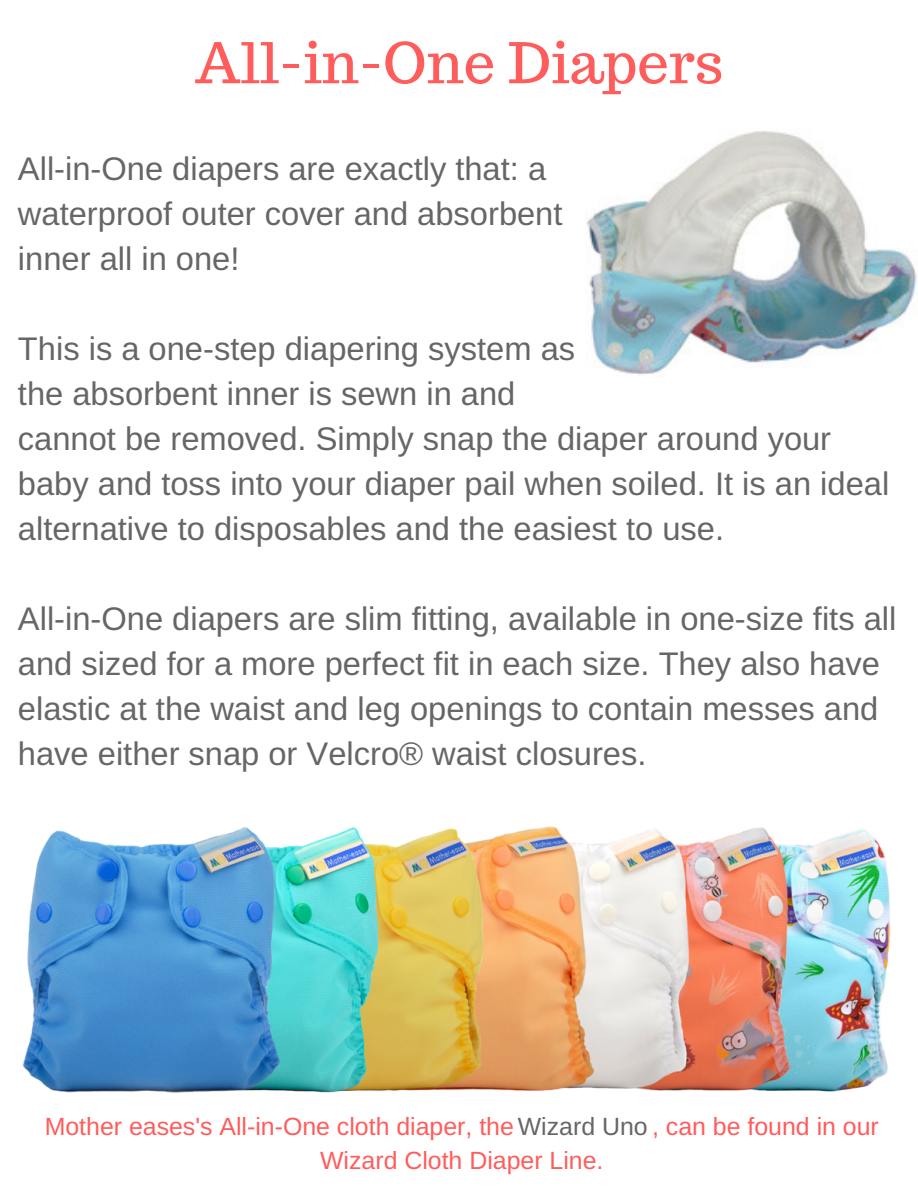
<style>
.page{position:relative;width:918px;height:1188px;background:#fff}
.page>*{position:absolute;margin:0;border:0;box-sizing:border-box;transform-origin:0 0}
.t1{font:55.95px "Trocchi";color:#ff5c5c}
.t2{font:32.7px/45px "Arimo";color:#666}
.t3{font:24.9px/33.8px "Arimo";color:#ff5c5c;text-align:center}
.s1{color:#666}
</style>
<div class="page">
<img style="left:586px;top:131px;width:332px;height:244px">
<img style="left:22px;top:827px;width:869px;height:266px">
<h1 class="t1" style="left:195px;top:26px;width:530px">All-in-One Diapers</h1>
<p class="t2" style="left:18px;top:146px;width:546px">All-in-One diapers are exactly that: a waterproof outer cover and absorbent inner all in one!</p>
<p class="t2" style="left:18px;top:326px;width:873px">This is a one-step diapering system as<br>the absorbent inner is sewn in and<br>cannot be removed. Simply snap the diaper around your baby and toss into your diaper pail when soiled. It is an ideal alternative to disposables and the easiest to use.</p>
<p class="t2" style="left:18px;top:596px;width:880px">All-in-One diapers are slim fitting, available in one-size fits all and sized for a more perfect fit in each size. They also have elastic at the waist and leg openings to contain messes and have either snap or Velcro® waist closures.</p>
<p class="t3" style="left:45px;top:1110px;width:836px">Mother eases's All-in-One cloth diaper, the <span class="s1">Wizard Uno</span> , can be found in our<br>Wizard Cloth Diaper Line.</p>
</div>
